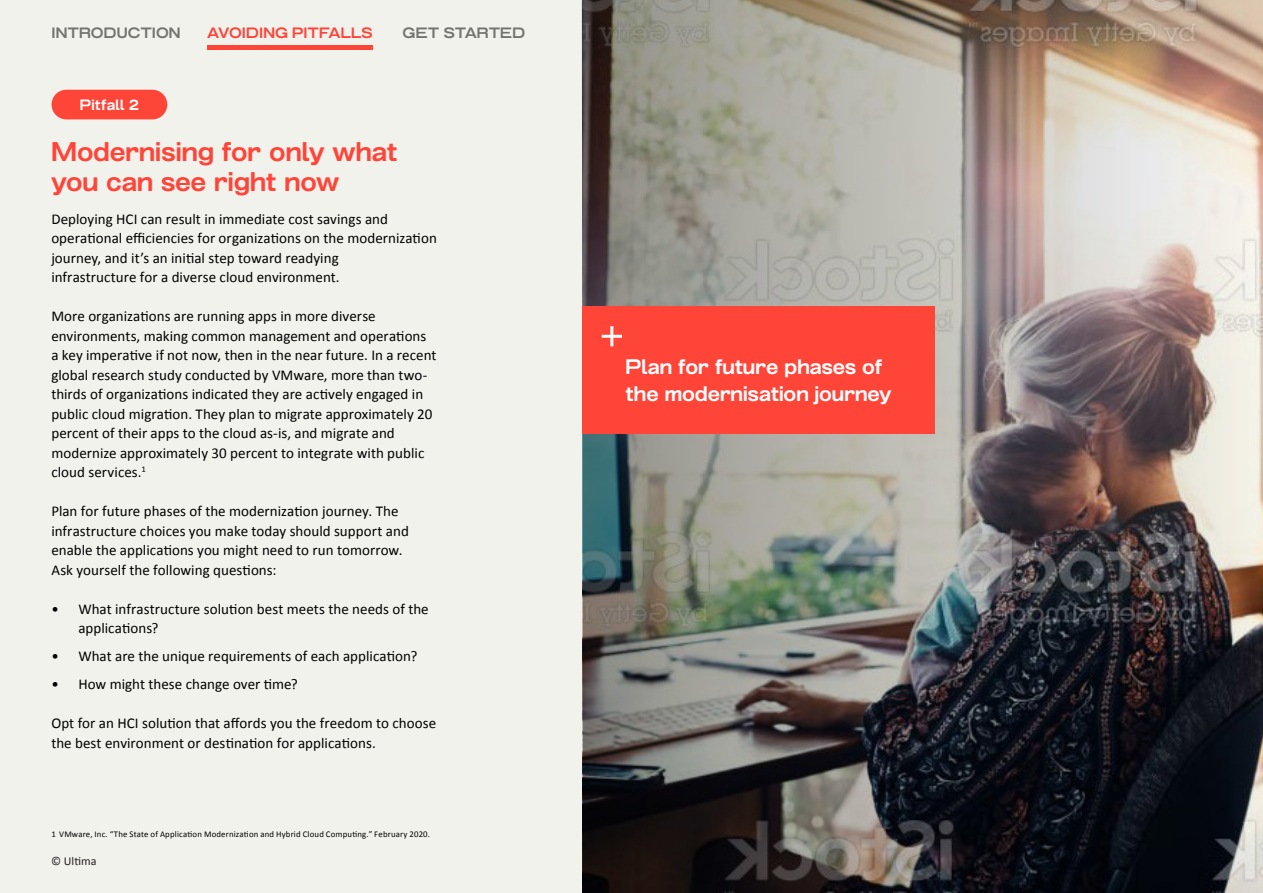
<style>
.page{position:relative;width:1263px;height:893px;background:#f2f2ed}
.page>*{position:absolute;margin:0;border:0;box-sizing:border-box;transform-origin:0 0}
.Heading{font:700 27px/30px "Grillmaster Wide";color:#ff4438}
.Heading-2{font:700 21px/27px "Grillmaster Wide";color:#fff}
.Body_-_Page{font:15px/19.5px "Calibri";letter-spacing:.005em;color:#000}
.Heading-3{font:700 15px "Grillmaster Wide";letter-spacing:.005em;color:#737370}
.Heading-4{font:700 15px "Grillmaster Wide";color:#ff4438}
.t1{font:700 15px "Grillmaster Wide";letter-spacing:.01em;color:#fff}
.t2{font:12px "Calibri";color:#231f20}
.Body_-_Page-2{font:8.7px "Calibri";letter-spacing:.02em;color:#000}
</style>
<div class="page">
<hr style="left:207px;top:45px;width:166px;height:4px;background:#ff4438">
<div style="left:52px;top:90px;width:115px;height:29px;background:#ff4438;border-radius:15px"></div>
<img style="left:582px;top:0;width:681px;height:893px">
<div style="left:582px;top:306px;width:353px;height:128px;background:#ff4438"></div>
<hr style="left:610px;top:326px;width:3px;height:20px;background:#fff">
<hr style="left:602px;top:335px;width:20px;height:3px;background:#fff">
<p class="Heading-3" style="left:52px;top:24px;width:131px">INTRODUCTION</p>
<p class="Heading-4" style="left:207px;top:24px;width:167px">AVOIDING PITFALLS</p>
<p class="Heading-3" style="left:402px;top:24px;width:124px">GET STARTED</p>
<p class="t1" style="left:80px;top:96px;width:61px">Pitfall 2</p>
<p class="Heading" style="left:51px;top:137px;width:348px">Modernising for only what you can see right now</p>
<p class="Body_-_Page" style="left:51px;top:209px;width:387px">Deploying HCI can result in immediate cost savings and operational efficiencies for organizations on the modernization journey, and it’s an initial step toward readying</p>
<p class="Body_-_Page" style="left:51px;top:267px;width:290px">infrastructure for a diverse cloud environment.</p>
<p class="Body_-_Page" style="left:51px;top:306px;width:387px">More organizations are running apps in more diverse environments, making common management and operations a key imperative if not now, then in the near future. In a recent global research study conducted by VMware, more than two&shy;thirds of organizations indicated they are actively engaged in public cloud migration. They plan to migrate approximately 20 percent of their apps to the cloud as-is, and migrate and</p>
<p class="Body_-_Page" style="left:51px;top:443px;width:374px">modernize approximately 30 percent to integrate with public cloud services.<sup>1</sup></p>
<p class="Body_-_Page" style="left:51px;top:501px;width:359px">Plan for future phases of the modernization journey. The infrastructure choices you make today should support and enable the applications you might need to run tomorrow.</p>
<p class="Body_-_Page" style="left:51px;top:560px;width:227px">Ask yourself the following questions:</p>
<p class="Body_-_Page" style="left:78px;top:599px;width:352px;text-indent:-27px">• What infrastructure solution best meets the needs of the applications?</p>
<p class="Body_-_Page" style="left:51px;top:646px;width:367px">• What are the unique requirements of each application?</p>
<p class="Body_-_Page" style="left:51px;top:674px;width:248px">• How might these change over time?</p>
<p class="Body_-_Page" style="left:51px;top:713px;width:386px">Opt for an HCI solution that affords you the freedom to choose the best environment or destination for applications.</p>
<p class="Body_-_Page-2" style="left:51px;top:828px;width:380px">1 VMware, Inc. “The State of Application Modernization and Hybrid Cloud Computing.” February 2020.</p>
<p class="t2" style="left:51px;top:853px;width:47px">© Ultima</p>
<p class="Heading-2" style="left:626px;top:353px;width:267px">Plan for future phases of the modernisation journey</p>
</div>
